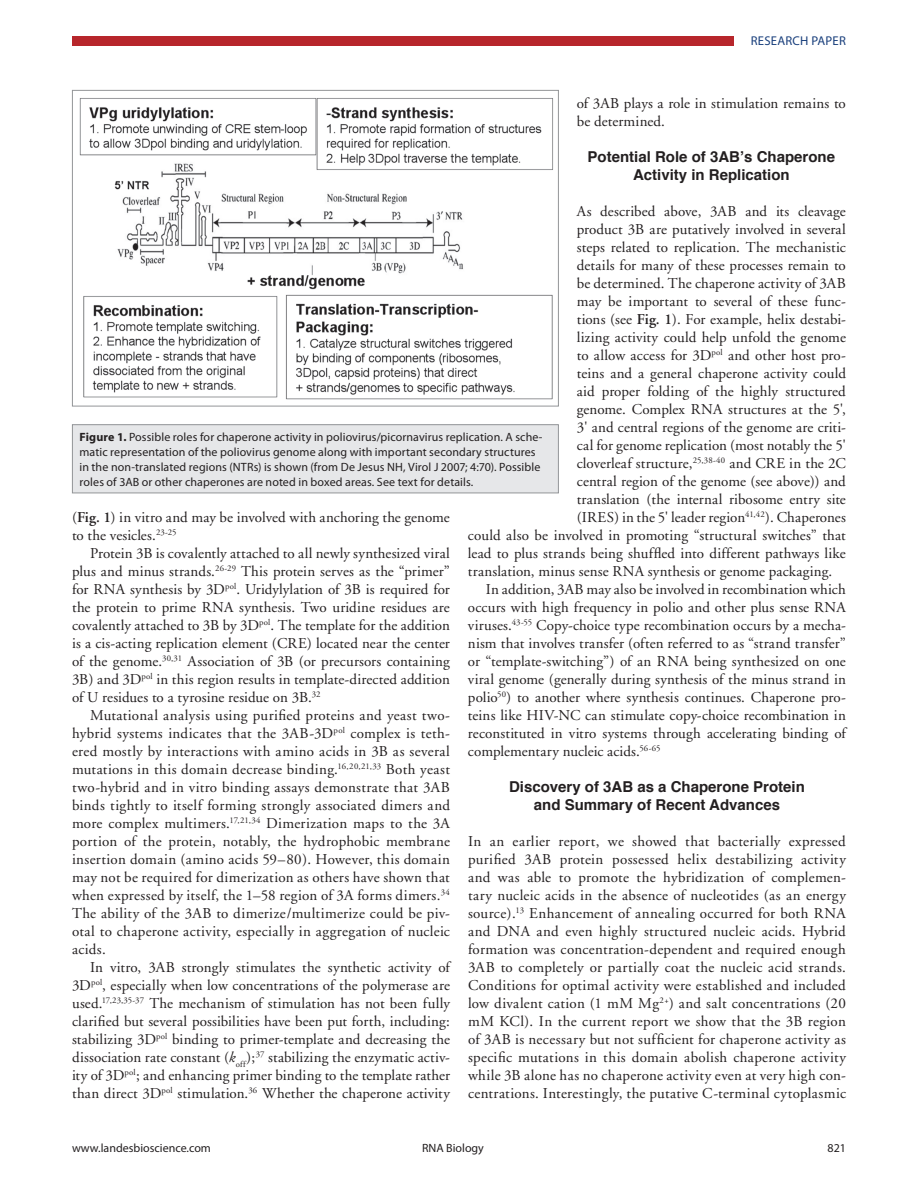
<style>
.page{position:relative;width:918px;height:1188px;background:#fff}
.page>*{position:absolute;margin:0;border:0;box-sizing:border-box;transform-origin:0 0}
.t1{font:15px/18px "Adobe Garamond";letter-spacing:.01em;color:#231f20;text-align:justify}
.t2{font:700 15px/18px "Helvetica";color:#231f20;text-align:center}
.t3{font:12.75px "Myriad Pro";letter-spacing:.02em;color:#193f7c}
.t4{font:12px/15px "Myriad Pro";letter-spacing:.005em;color:#231f20}
.s1{font-weight:600}
.s2{font-weight:700}
.s3{font-style:italic}
</style>
<div class="page">
<div style="left:72px;top:36px;width:662px;height:10px;background:#b7262b"></div>
<div style="left:72px;top:425px;width:486px;height:68px;background:#e6e7e9"></div>
<div style="left:72px;top:424px;width:487px;height:69px;border:1px solid #939598"></div>
<img style="left:79px;top:98px;width:474px;height:302px">
<div style="left:72px;top:90px;width:487px;height:316px;border:1px solid #939598"></div>
<p class="t3" style="left:751px;top:33px;width:94px">research paper</p>
<p class="t1" style="left:577px;top:95px;width:271px">of 3AB plays a role in stimulation remains to be determined.</p>
<p class="t2" style="left:588px;top:148px;width:249px">Potential Role of 3AB’s Chaperone<br>Activity in Replication</p>
<p class="t1" style="left:577px;top:203px;width:271px">As described above, 3AB and its cleavage</p>
<p class="t1" style="left:577px;top:221px;width:271px">product 3B are putatively involved in several</p>
<p class="t1" style="left:577px;top:239px;width:271px">steps related to replication. The mechanistic</p>
<p class="t1" style="left:577px;top:257px;width:271px">details for many of these processes remain to</p>
<p class="t1" style="left:577px;top:275px;width:271px">be determined. The chaperone activity of 3AB</p>
<p class="t1" style="left:577px;top:293px;width:271px">may be important to several of these func-</p>
<p class="t1" style="left:577px;top:311px;width:271px">tions (see <span class="s1">Fig. 1</span>). For example, helix destabi-</p>
<p class="t1" style="left:577px;top:329px;width:271px">lizing activity could help unfold the genome</p>
<p class="t1" style="left:577px;top:347px;width:271px">to allow access for 3D<sup>pol</sup> and other host pro-</p>
<p class="t1" style="left:577px;top:365px;width:271px">teins and a general chaperone activity could</p>
<p class="t1" style="left:577px;top:383px;width:271px">aid proper folding of the highly structured</p>
<p class="t1" style="left:577px;top:401px;width:271px">genome. Complex RNA structures at the 5',</p>
<p class="t1" style="left:577px;top:419px;width:271px">3' and central regions of the genome are criti-</p>
<p class="t1" style="left:577px;top:437px;width:271px">cal for genome replication (most notably the 5'</p>
<p class="t1" style="left:577px;top:455px;width:271px">cloverleaf structure,<sup>25,38-40</sup> and CRE in the 2C</p>
<p class="t1" style="left:577px;top:473px;width:271px">central region of the genome (see above)) and</p>
<p class="t1" style="left:577px;top:491px;width:271px">translation (the internal ribosome entry site</p>
<p class="t1" style="left:577px;top:509px;width:271px">(IRES) in the 5' leader region<sup>41,42</sup>). Chaperones</p>
<p class="t1" style="left:468px;top:527px;width:379px">could also be involved in promoting “structural switches” that</p>
<p class="t1" style="left:468px;top:545px;width:379px">lead to plus strands being shuffled into different pathways like</p>
<p class="t1" style="left:468px;top:563px;width:366px">translation, minus sense RNA synthesis or genome packaging.</p>
<p class="t1" style="left:486px;top:581px;width:361px">In addition, 3AB may also be involved in recombination which</p>
<p class="t1" style="left:468px;top:599px;width:379px">occurs with high frequency in polio and other plus sense RNA</p>
<p class="t1" style="left:468px;top:617px;width:379px">viruses.<sup>43-55</sup> Copy-choice type recombination occurs by a mecha-</p>
<p class="t1" style="left:468px;top:635px;width:379px">nism that involves transfer (often referred to as “strand transfer”</p>
<p class="t1" style="left:468px;top:653px;width:379px">or “template-switching”) of an RNA being synthesized on one</p>
<p class="t1" style="left:468px;top:671px;width:379px">viral genome (generally during synthesis of the minus strand in</p>
<p class="t1" style="left:468px;top:689px;width:379px">polio<sup>50</sup>) to another where synthesis continues. Chaperone pro-</p>
<p class="t1" style="left:468px;top:707px;width:379px">teins like HIV-NC can stimulate copy-choice recombination in</p>
<p class="t1" style="left:468px;top:725px;width:379px">reconstituted in vitro systems through accelerating binding of</p>
<p class="t1" style="left:468px;top:743px;width:194px">complementary nucleic acids.<sup>56-65</sup></p>
<p class="t2" style="left:509px;top:778px;width:297px">Discovery of 3AB as a Chaperone Protein and Summary of Recent Advances</p>
<p class="t1" style="left:468px;top:833px;width:380px">In an earlier report, we showed that bacterially expressed purified 3AB protein possessed helix destabilizing activity and was able to promote the hybridization of complemen&shy;tary nucleic acids in the absence of nucleotides (as an energy source).<sup>13</sup> Enhancement of annealing occurred for both RNA and DNA and even highly structured nucleic acids. Hybrid formation was concentration-dependent and required enough 3AB to completely or partially coat the nucleic acid strands.<br>Conditions for optimal activity were established and included low divalent cation (1 mM Mg<sup>2+</sup>) and salt concentrations (20 mM KCl). In the current report we show that the 3B region of 3AB is necessary but not sufficient for chaperone activity as specific mutations in this domain abolish chaperone activity while 3B alone has no chaperone activity even at very high con&shy;centrations. Interestingly, the putative C-terminal cytoplasmic</p>
<p class="t4" style="left:80px;top:429px;width:465px"><span class="s2">Figure 1.</span> Possible roles for chaperone activity in poliovirus/picornavirus replication. A sche&shy;matic representation of the poliovirus genome along with important secondary structures in the non-translated regions (NTRs) is shown (from De Jesus NH, Virol J 2007; 4:70). Possible roles of 3AB or other chaperones are noted in boxed areas. See text for details.</p>
<p class="t1" style="left:72px;top:509px;width:379px">(<span class="s1">Fig. 1</span>) in vitro and may be involved with anchoring the genome to the vesicles.<sup>23-25</sup></p>
<p class="t1" style="left:72px;top:545px;width:379px;text-indent:18px">Protein 3B is covalently attached to all newly synthesized viral plus and minus strands.<sup>26-29</sup> This protein serves as the “primer” for RNA synthesis by 3D<sup>pol</sup>. Uridylylation of 3B is required for the protein to prime RNA synthesis. Two uridine residues are covalently attached to 3B by 3D<sup>pol</sup>. The template for the addition is a cis-acting replication element (CRE) located near the center of the genome.<sup>30,31</sup> Association of 3B (or precursors containing 3B) and 3D<sup>pol</sup> in this region results in template-directed addition of U residues to a tyrosine residue on 3B.<sup>32</sup></p>
<p class="t1" style="left:72px;top:707px;width:379px;text-indent:18px">Mutational analysis using purified proteins and yeast two&shy;hybrid systems indicates that the 3AB-3D<sup>pol</sup> complex is teth&shy;ered mostly by interactions with amino acids in 3B as several mutations in this domain decrease binding.<sup>16,20,21,33</sup> Both yeast two-hybrid and in vitro binding assays demonstrate that 3AB binds tightly to itself forming strongly associated dimers and more complex multimers.<sup>17,21,34</sup> Dimerization maps to the 3A portion of the protein, notably, the hydrophobic membrane insertion domain (amino acids 59–80). However, this domain may not be required for dimerization as others have shown that when expressed by itself, the 1–58 region of 3A forms dimers.<sup>34<br></sup>The ability of the 3AB to dimerize/multimerize could be piv&shy;otal to chaperone activity, especially in aggregation of nucleic acids.</p>
<p class="t1" style="left:72px;top:959px;width:379px;text-indent:18px">In vitro, 3AB strongly stimulates the synthetic activity of 3D<sup>pol</sup>, especially when low concentrations of the polymerase are used.<sup>17,23,35-37</sup> The mechanism of stimulation has not been fully clarified but several possibilities have been put forth, including: stabilizing 3D<sup>pol</sup> binding to primer-template and decreasing the dissociation rate constant (<span class="s3">k</span><sub>off</sub>);<sup>37</sup> stabilizing the enzymatic activ&shy;ity of 3D<sup>pol</sup>; and enhancing primer binding to the template rather than direct 3D<sup>pol</sup> stimulation.<sup>36</sup> Whether the chaperone activity</p>
<p class="t4" style="left:72px;top:1140px;width:140px">www.landesbioscience.com</p>
<p class="t4" style="left:422px;top:1140px;width:63px">RNA Biology</p>
<p class="t4" style="left:828px;top:1140px;width:20px">821</p>
</div>
